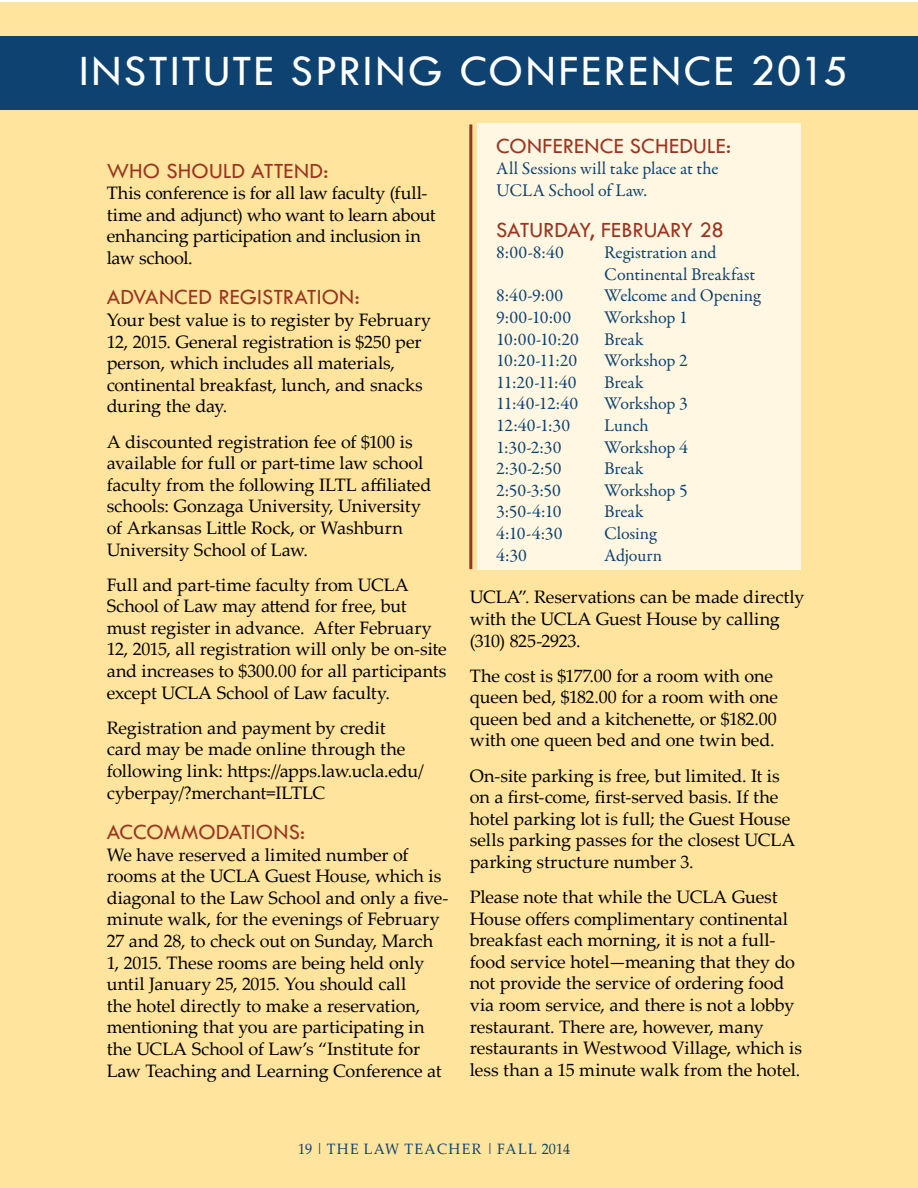
<style>
.page{position:relative;width:918px;height:1188px;background:#fff}
.page>*{position:absolute;margin:0;border:0;box-sizing:border-box;transform-origin:0 0}
.t1{font:45px "Tw Cen";letter-spacing:.045em;color:#fff}
.t2{font:22.5px "Tw Cen";letter-spacing:-.005em;color:#9a3521}
.t3{font:18px/21.6px "Palatino Linotype";letter-spacing:-.01em;color:#000}
.t4{font:18px/21.6px "Garamond Premr Pro";letter-spacing:-.005em;color:#0e4270}
.t5{font:15px "Palatino Linotype";letter-spacing:.095em;color:#0e4270;scale:.95 1}
</style>
<div class="page">
<div style="left:0;top:2px;width:918px;height:1186px;background:#ffe49d"></div>
<div style="left:0;top:37px;width:918px;height:73px;background:#0e4270"></div>
<div style="left:478px;top:123px;width:323px;height:446px;background:#fff7e2"></div>
<hr style="left:469px;top:124px;width:3px;height:445px;background:#9a3521">
<h1 class="t1" style="left:79px;top:43px;width:21px">INSTIT</h1>
<h1 class="t1" style="left:203px;top:43px;width:285px">UTE SPRING CONFERENCE</h1>
<h1 class="t1" style="left:750px;top:43px;width:99px">2015</h1>
<p class="t2" style="left:107px;top:157px;width:170px">WHO SHOULD ATTEND</p>
<p class="t2" style="left:323px;top:157px;width:6px">:</p>
<p class="t3" style="left:107px;top:182px;width:331px">This conference is for all law faculty (full&shy;time and adjunct) who want to learn about enhancing participation and inclusion in law school.</p>
<p class="t2" style="left:107px;top:284px;width:53px">ADVANCED</p>
<p class="t2" style="left:218px;top:284px;width:24px">REGISTRATION</p>
<p class="t2" style="left:355px;top:284px;width:6px">:</p>
<p class="t3" style="left:107px;top:308px;width:326px">Your best value is to register by February 12, 2015. General registration is $250 per person, which includes all materials, continental breakfast, lunch, and snacks during the day.</p>
<p class="t3" style="left:107px;top:430px;width:326px">A discounted registration fee of $100 is available for full or part-time law school faculty from the following ILTL affiliated schools: Gonzaga University, University of Arkansas Little Rock, or Washburn University School of Law.</p>
<p class="t3" style="left:107px;top:573px;width:342px">Full and part-time faculty from UCLA School of Law may attend for free, but must register in advance. After February 12, 2015, all registration will only be on-site and increases to $300.00 for all participants except UCLA School of Law faculty.</p>
<p class="t3" style="left:107px;top:716px;width:319px">Registration and payment by credit card may be made online through the following link: https://apps.law.ucla.edu/ cyberpay/?merchant=ILTLC</p>
<p class="t2" style="left:107px;top:818px;width:28px">ACCOMMODATIONS</p>
<p class="t2" style="left:300px;top:818px;width:6px">:</p>
<p class="t3" style="left:107px;top:843px;width:343px">We have reserved a limited number of rooms at the UCLA Guest House, which is diagonal to the Law School and only a five&shy;minute walk, for the evenings of February 27 and 28, to check out on Sunday, March 1, 2015. These rooms are being held only until January 25, 2015. You should call<br>the hotel directly to make a reservation, mentioning that you are participating in the UCLA School of Law’s “Institute for Law Teaching and Learning Conference at</p>
<p class="t2" style="left:496px;top:132px;width:27px">CONFERENCE</p>
<p class="t2" style="left:630px;top:132px;width:25px">SCHED</p>
<p class="t2" style="left:693px;top:132px;width:39px">ULE:</p>
<p class="t4" style="left:496px;top:158px;width:224px">All Sessions will take place at the<br>UCLA School of Law.</p>
<p class="t2" style="left:496px;top:216px;width:60px">SATURDAY</p>
<p class="t2" style="left:590px;top:216px;width:80px">, FEBRUARY</p>
<p class="t2" style="left:699px;top:216px;width:26px">28</p>
<p class="t4" style="left:496px;top:242px;width:69px">8:00-8:40</p>
<p class="t4" style="left:604px;top:242px;width:153px">Registration and<br>Continental Breakfast</p>
<p class="t4" style="left:496px;top:285px;width:69px">8:40-9:00</p>
<p class="t4" style="left:604px;top:285px;width:158px">Welcome and Opening</p>
<p class="t4" style="left:496px;top:307px;width:77px">9:00-10:00</p>
<p class="t4" style="left:604px;top:307px;width:85px">Workshop 1</p>
<p class="t4" style="left:496px;top:328px;width:84px">10:00-10:20</p>
<p class="t4" style="left:604px;top:328px;width:41px">Break</p>
<p class="t4" style="left:496px;top:350px;width:83px">10:20-11:20</p>
<p class="t4" style="left:604px;top:350px;width:85px">Workshop 2</p>
<p class="t4" style="left:496px;top:372px;width:82px">11:20-11:40</p>
<p class="t4" style="left:604px;top:372px;width:41px">Break</p>
<p class="t4" style="left:496px;top:393px;width:84px">11:40-12:40</p>
<p class="t4" style="left:604px;top:393px;width:85px">Workshop 3</p>
<p class="t4" style="left:496px;top:415px;width:75px">12:40-1:30</p>
<p class="t4" style="left:604px;top:415px;width:46px">Lunch</p>
<p class="t4" style="left:496px;top:436px;width:67px">1:30-2:30</p>
<p class="t4" style="left:604px;top:436px;width:85px">Workshop 4</p>
<p class="t4" style="left:496px;top:458px;width:67px">2:30-2:50</p>
<p class="t4" style="left:604px;top:458px;width:41px">Break</p>
<p class="t4" style="left:496px;top:480px;width:66px">2:50-3:50</p>
<p class="t4" style="left:604px;top:480px;width:85px">Workshop 5</p>
<p class="t4" style="left:496px;top:501px;width:67px">3:50-4:10</p>
<p class="t4" style="left:604px;top:501px;width:41px">Break</p>
<p class="t4" style="left:496px;top:523px;width:68px">4:10-4:30</p>
<p class="t4" style="left:604px;top:523px;width:54px">Closing</p>
<p class="t4" style="left:496px;top:544px;width:32px">4:30</p>
<p class="t4" style="left:604px;top:544px;width:59px">Adjourn</p>
<p class="t3" style="left:470px;top:586px;width:336px">UCLA”. Reservations can be made directly with the UCLA Guest House by calling (310) 825-2923.</p>
<p class="t3" style="left:470px;top:664px;width:310px">The cost is $177.00 for a room with one queen bed, $182.00 for a room with one queen bed and a kitchenette, or $182.00 with one queen bed and one twin bed.</p>
<p class="t3" style="left:470px;top:764px;width:326px">On-site parking is free, but limited. It is on a first-come, first-served basis. If the hotel parking lot is full; the Guest House sells parking passes for the closest UCLA parking structure number 3.</p>
<p class="t3" style="left:470px;top:885px;width:334px">Please note that while the UCLA Guest House offers complimentary continental breakfast each morning, it is not a full&shy;food service hotel—meaning that they do not provide the service of ordering food via room service, and there is not a lobby restaurant. There are, however, many restaurants in Westwood Village, which is less than a 15 minute walk from the hotel.</p>
<p class="t5" style="left:298px;top:1138px;width:288px">19 | The Law Teacher | FALL 2014</p>
<p class="t5" style="left:323px;top:1147px;width:288px">19 | The Law Teacher | FALL 2014</p>
</div>
